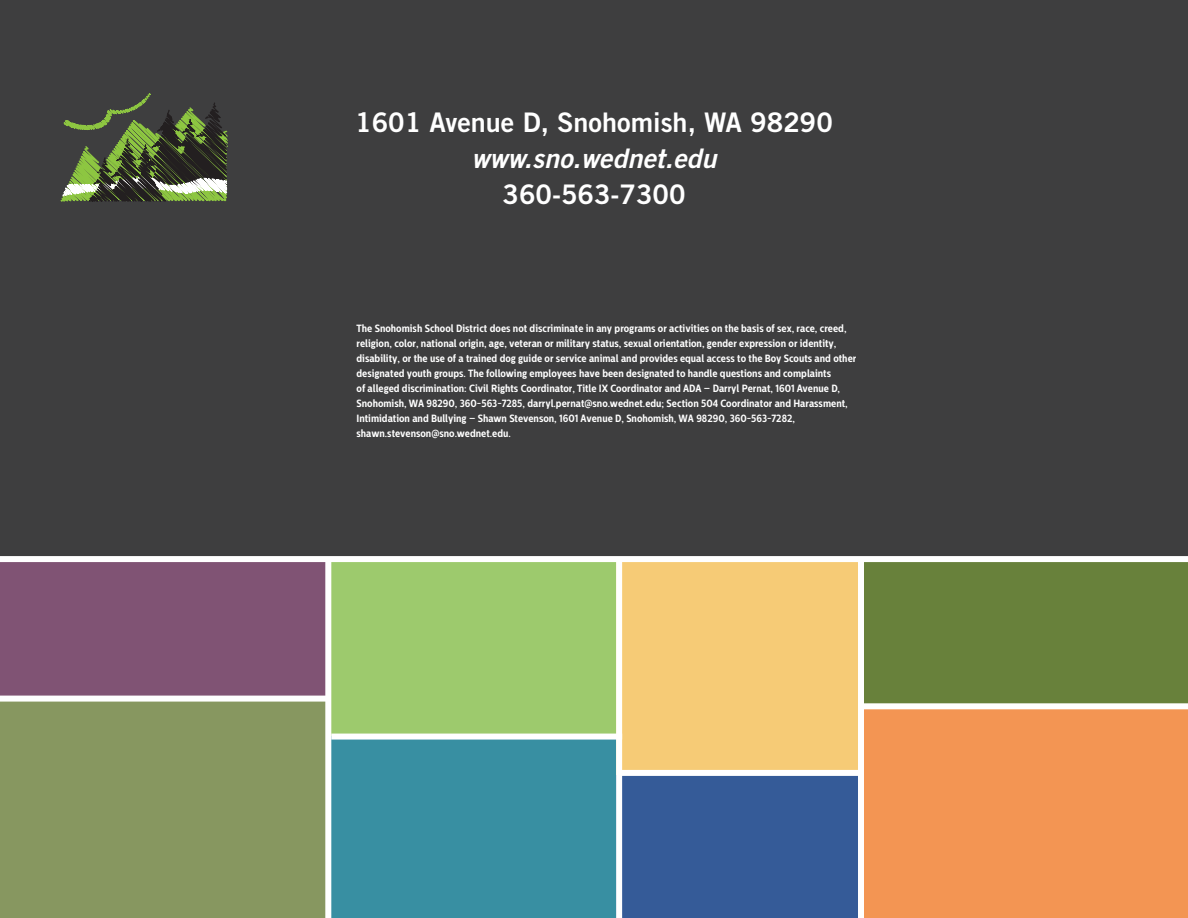
<style>
.page{position:relative;width:1188px;height:918px;background:#fff}
.page>*{position:absolute;margin:0;border:0;box-sizing:border-box;transform-origin:0 0}
.t1{font:27px "Trade Gothic LT Std Bd 2";color:#fff}
.t2{font:27px "Trade Gothic LT Std Bd 2 Obl";color:#fff}
.t3{font:700 10.5px/15px "Centrale Sans Cnd";color:#fff}
</style>
<div class="page">
<div style="left:557px;top:543px;width:347px;height:253px;background:#f6cb76"></div>
<div style="left:557px;top:776px;width:347px;height:142px;background:#355b98"></div>
<div style="left:268px;top:549px;width:348px;height:227px;background:#9dca6d"></div>
<div style="left:0;top:483px;width:328px;height:214px;background:#805374"></div>
<div style="left:864px;top:423px;width:324px;height:294px;background:#68813b"></div>
<div style="left:268px;top:737px;width:348px;height:181px;background:#388fa2"></div>
<div style="left:0;top:697px;width:328px;height:221px;background:#879760"></div>
<div style="left:864px;top:706px;width:324px;height:212px;background:#f39553"></div>
<div style="left:325px;top:423px;width:6px;height:495px;background:#fff"></div>
<div style="left:616px;top:423px;width:6px;height:495px;background:#fff"></div>
<div style="left:858px;top:423px;width:6px;height:495px;background:#fff"></div>
<div style="left:0;top:0;width:1188px;height:556px;background:#3e3e3f"></div>
<svg style="left:61px;top:93px;width:166px;height:109px"></svg>
<div style="left:0;top:696px;width:328px;height:6px;background:#fff"></div>
<div style="left:331px;top:734px;width:291px;height:6px;background:#fff"></div>
<div style="left:619px;top:770px;width:239px;height:6px;background:#fff"></div>
<div style="left:861px;top:703px;width:327px;height:6px;background:#fff"></div>
<div style="left:0;top:556px;width:1188px;height:6px;background:#fff"></div>
<h1 class="t1" style="left:355px;top:106px;width:479px">1601 Avenue D, Snohomish, WA 98290</h1>
<h1 class="t2" style="left:471px;top:142px;width:247px">www.sno.wednet.edu</h1>
<h1 class="t1" style="left:503px;top:178px;width:184px">360-563-7300</h1>
<p class="t3" style="left:357px;top:321px;width:501px">The Snohomish School District does not discriminate in any programs or activities on the basis of sex, race, creed, religion, color, national origin, age, veteran or military status, sexual orientation, gender expression or identity, disability, or the use of a trained dog guide or service animal and provides equal access to the Boy Scouts and other designated youth groups. The following employees have been designated to handle questions and complaints<br>of alleged discrimination: Civil Rights Coordinator, Title IX Coordinator and ADA – Darryl Pernat, 1601 Avenue D, Snohomish, WA 98290, 360-563-7285, darryl.pernat@sno.wednet.edu; Section 504 Coordinator and Harassment, Intimidation and Bullying – Shawn Stevenson, 1601 Avenue D, Snohomish, WA 98290, 360-563-7282, shawn.stevenson@sno.wednet.edu.</p>
</div>
